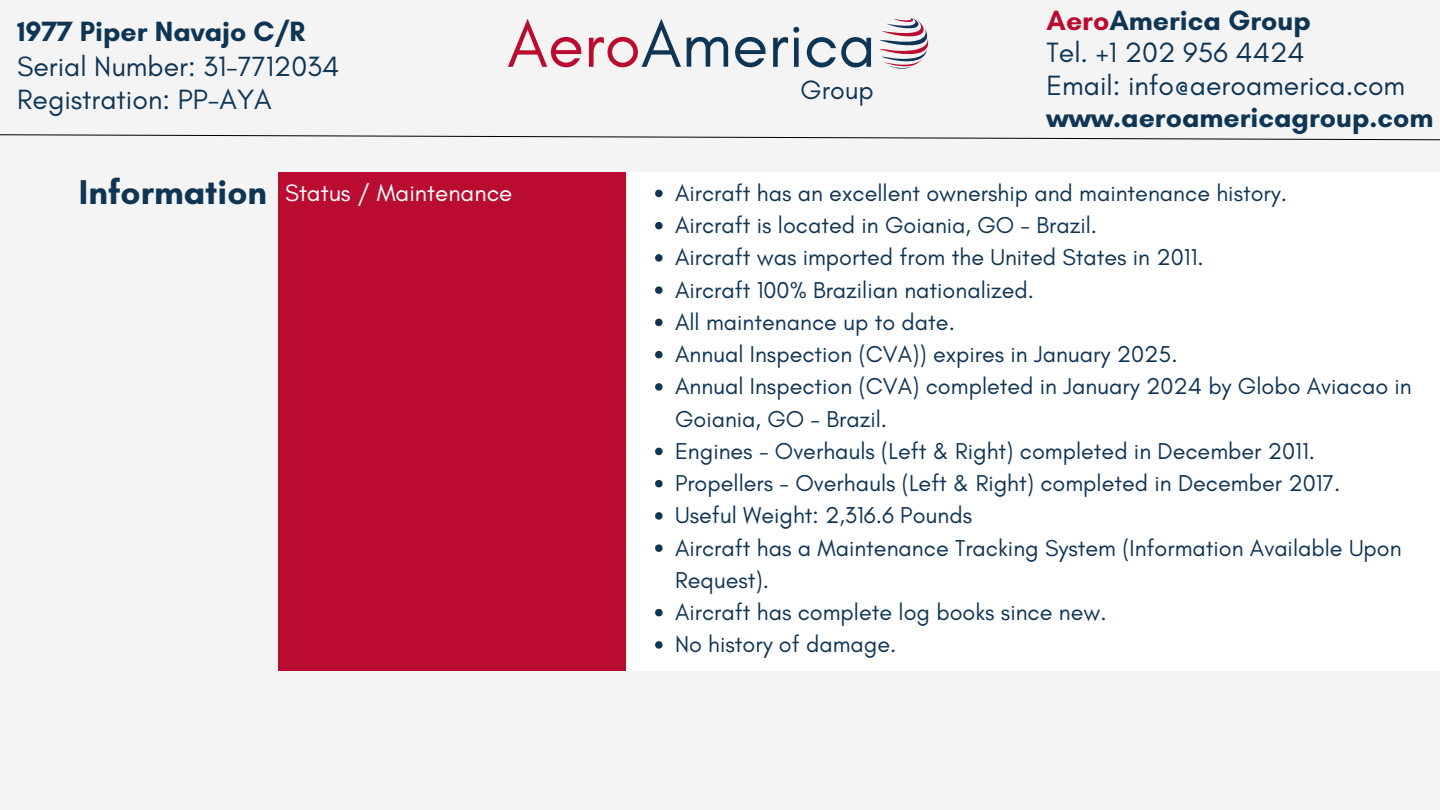
<style>
.page{position:relative;width:1440px;height:810px;background:#f4f4f4}
.page>*{position:absolute;margin:0;border:0;box-sizing:border-box;transform-origin:0 0}
.t1{font:66.1px "Glacial Indifference";color:#0f3554}
.t2{font:700 35.1px "Glacial Indifference";color:#0f3554}
.t3{font:28.4px/32.2px "Glacial Indifference";color:#0f3554}
.t4{font:700 28.4px "Glacial Indifference";color:#0f3554}
.t5{font:26.8px "Glacial Indifference";color:#0f3554}
.t6{font:24.2px "Glacial Indifference";color:#fff}
.t7{font:23.4px/32.2px "Glacial Indifference";color:#0f3554}
.s1{color:#ba0c30}
.s2{font-weight:700;color:#ba0c30}
.s3{font-weight:700}
</style>
<div class="page">
<svg style="left:0;top:134px;width:1440px;height:7px"></svg>
<div style="left:278px;top:172px;width:347px;height:498px;background:#ba0c30"></div>
<div style="left:628px;top:172px;width:812px;height:498px;background:#fff"></div>
<svg style="left:655px;top:190px;width:8px;height:7px"></svg>
<svg style="left:655px;top:222px;width:8px;height:7px"></svg>
<svg style="left:655px;top:254px;width:8px;height:8px"></svg>
<svg style="left:655px;top:286px;width:8px;height:8px"></svg>
<svg style="left:655px;top:319px;width:8px;height:7px"></svg>
<svg style="left:655px;top:351px;width:8px;height:7px"></svg>
<svg style="left:655px;top:383px;width:8px;height:8px"></svg>
<svg style="left:655px;top:448px;width:8px;height:7px"></svg>
<svg style="left:655px;top:480px;width:8px;height:7px"></svg>
<svg style="left:655px;top:512px;width:8px;height:8px"></svg>
<svg style="left:655px;top:544px;width:8px;height:8px"></svg>
<svg style="left:655px;top:609px;width:8px;height:7px"></svg>
<svg style="left:655px;top:641px;width:8px;height:8px"></svg>
<svg style="left:879px;top:18px;width:49px;height:51px"></svg>
<p class="t4" style="left:17px;top:14px;width:289px">1977 Piper Navajo C/R</p>
<p class="t3" style="left:17px;top:49px;width:324px;line-height:33px">Serial Number: 31-7712034<br>Registration: PP-AYA</p>
<h1 class="t1" style="left:507px;top:4px;width:370px"><span class="s1">Aero</span>America</h1>
<p class="t5" style="left:801px;top:73px;width:75px">Group</p>
<p class="t3" style="left:1046px;top:4px;width:360px"><span class="s2">Aero</span><span class="s3">America Group<br></span>Tel. +1 202 956 4424<br>Email: info@aeroamerica.com</p>
<p class="t4" style="left:1046px;top:100px;width:389px">www.aeroamericagroup.com</p>
<h2 class="t2" style="left:79px;top:171px;width:190px">Information</h2>
<p class="t6" style="left:285px;top:178px;width:229px">Status / Maintenance</p>
<p class="t7" style="left:675px;top:177px;width:738px">Aircraft has an excellent ownership and maintenance history.<br>Aircraft is located in Goiania, GO - Brazil.<br>Aircraft was imported from the United States in 2011.<br>Aircraft 100% Brazilian nationalized.<br>All maintenance up to date.<br>Annual Inspection (CVA)) expires in January 2025.<br>Annual Inspection (CVA) completed in January 2024 by Globo Aviacao in Goiania, GO - Brazil.<br>Engines - Overhauls (Left &amp; Right) completed in December 2011.<br>Propellers - Overhauls (Left &amp; Right) completed in December 2017.<br>Useful Weight: 2,316.6 Pounds<br>Aircraft has a Maintenance Tracking System (Information Available Upon Request).<br>Aircraft has complete log books since new.<br>No history of damage.</p>
</div>
